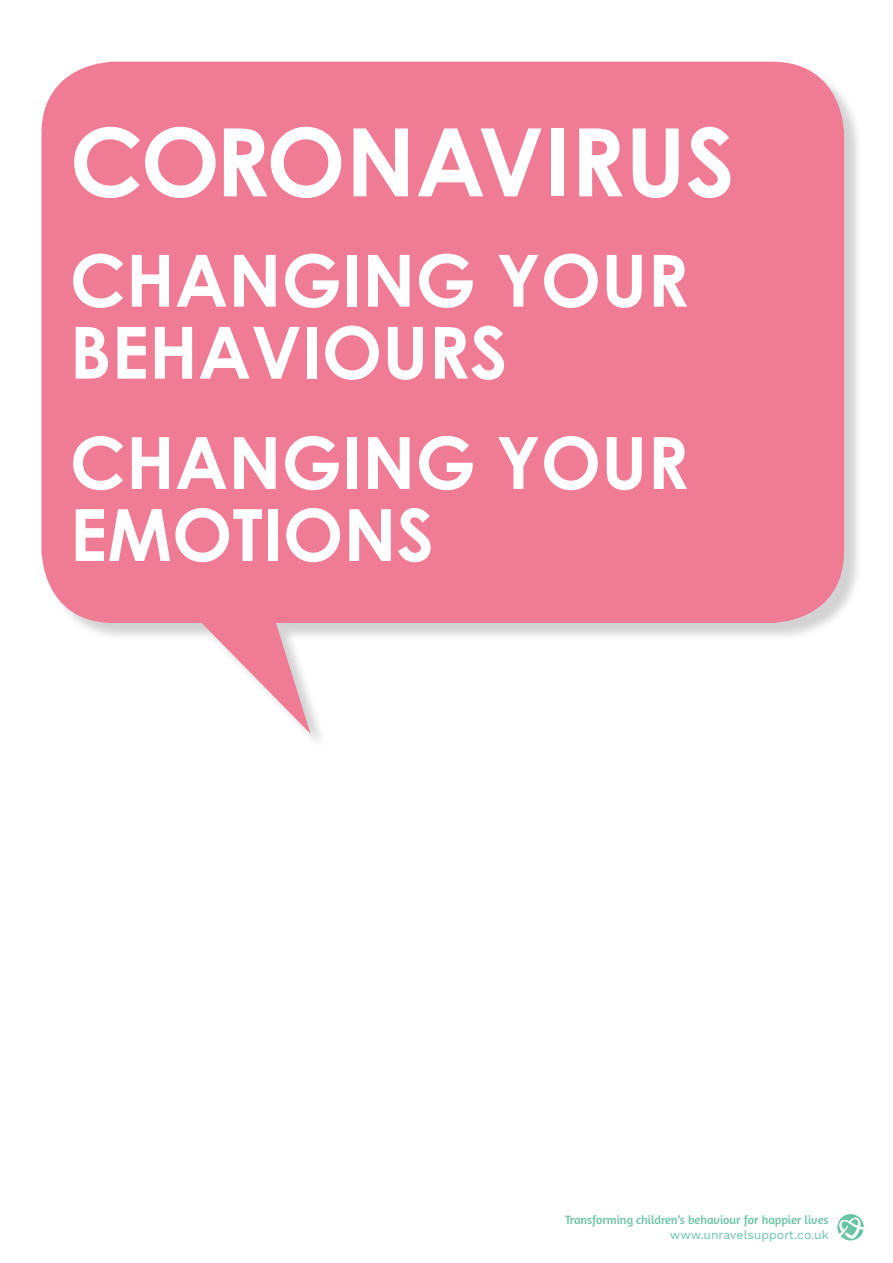
<style>
.page{position:relative;width:893px;height:1263px;background:#fff}
.page>*{position:absolute;margin:0;border:0;box-sizing:border-box;transform-origin:0 0}
.t1{font:700 94.5px "Century Gothic";color:#fff}
.t2{font:700 72px/72px "Century Gothic";color:#fff}
.t3{font:12.3px "Amaranth";color:#68c4a2}
.t4{font:12.3px "Work Sans";color:#68c4a2}
</style>
<div class="page">
<div style="left:44px;top:64px;width:819px;height:687px;background:#231f20;opacity:.2"></div>
<div style="left:41px;top:62px;width:803px;height:561px;background:#f07b94;border-radius:72px"></div>
<svg style="left:183px;top:623px;width:127px;height:110px"></svg>
<svg style="left:837px;top:1213px;width:27px;height:28px"></svg>
<svg style="left:838px;top:1215px;width:25px;height:24px"></svg>
<div style="left:836px;top:1213px;width:29px;height:29px;border:1px solid #fff;border-radius:50%"></div>
<p class="t1" style="left:70px;top:90px;width:667px">CORONAVIRUS</p>
<p class="t2" style="left:70px;top:241px;width:621px">CHANGING YOUR<br>BEHAVIOURS</p>
<p class="t2" style="left:70px;top:424px;width:621px">CHANGING YOUR<br>EMOTIONS</p>
<p class="t3" style="left:565px;top:1212px;width:265px">Transforming children’s behaviour for happier lives</p>
<p class="t4" style="left:670px;top:1227px;width:160px">www.unravelsupport.co.uk</p>
</div>
